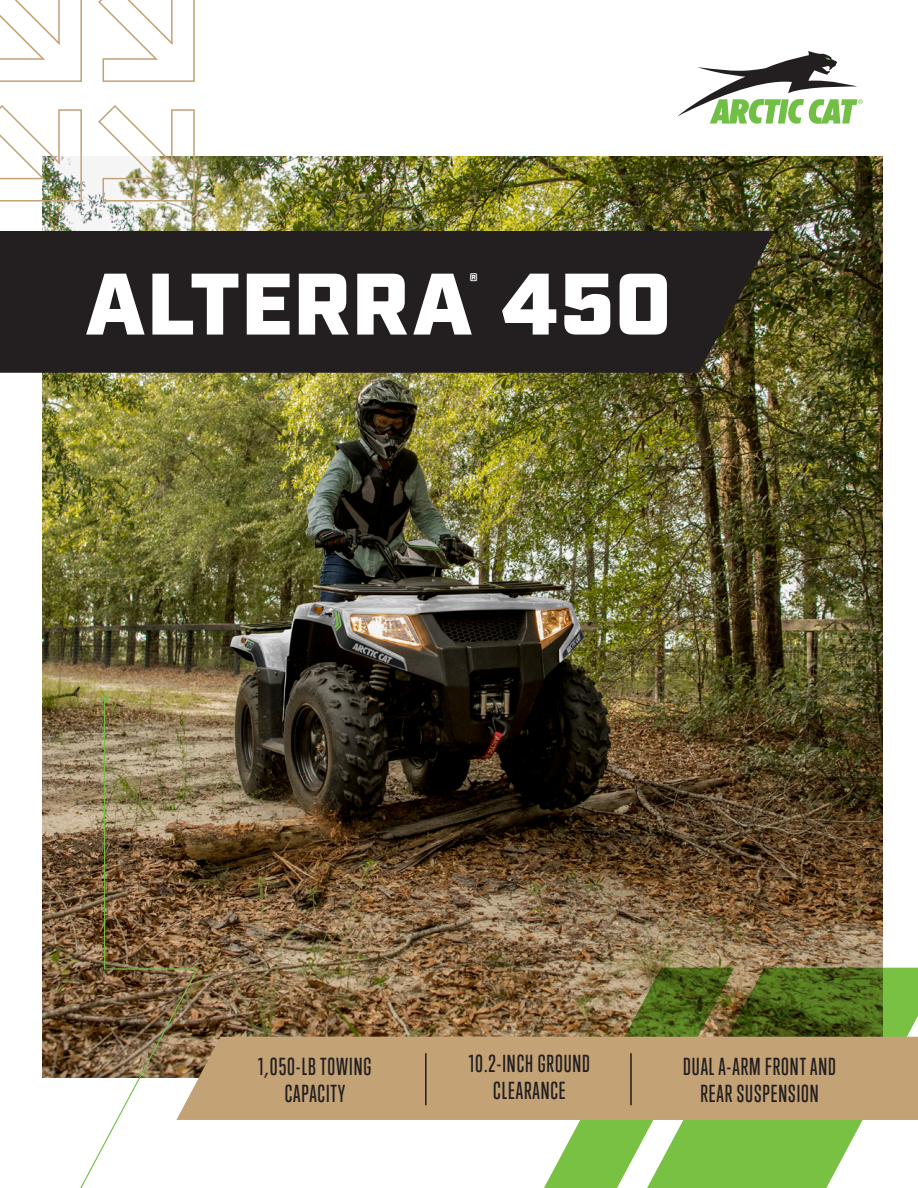
<style>
.page{position:relative;width:918px;height:1188px;background:#fff}
.page>*{position:absolute;margin:0;border:0;box-sizing:border-box;transform-origin:0 0}
.t1{font:900 87px "Industry";letter-spacing:.015em;color:#fff}
.t2{font:500 22.5px/27px "Trump Soft Pro";letter-spacing:.04em;color:#231f20;text-align:center}
.t3{font:900 21px "Industry";color:#fff}
</style>
<div class="page">
<img style="left:42px;top:157px;width:840px;height:920px">
<svg style="left:734px;top:968px;width:184px;height:220px"></svg>
<img style="left:537px;top:968px;width:197px;height:220px">
<div style="left:0;top:231px;width:774px;height:142px;background:#231f20"></div>
<div style="left:199px;top:1037px;width:719px;height:83px;background:#c3a276"></div>
<img style="left:47px;top:695px;width:152px;height:493px">
<svg style="left:100px;top:696px;width:9px;height:5px"></svg>
<svg style="left:0;top:105px;width:83px;height:97px"></svg>
<svg style="left:97px;top:105px;width:99px;height:97px"></svg>
<svg style="left:0;top:0;width:82px;height:82px"></svg>
<svg style="left:98px;top:0;width:97px;height:82px"></svg>
<svg style="left:677px;top:51px;width:186px;height:73px"></svg>
<hr style="left:630px;top:1053px;width:2px;height:52px;background:#231f20">
<hr style="left:425px;top:1053px;width:2px;height:52px;background:#231f20">
<p class="t3" style="left:469px;top:268px;width:10px">®</p>
<p class="t1" style="left:86px;top:252px;width:587px">ALTERRA 450</p>
<p class="t2" style="left:258px;top:1054px;width:115px">1,050-LB TOWING<br>CAPACITY</p>
<p class="t2" style="left:469px;top:1051px;width:123px">10.2-INCH GROUND</p>
<p class="t2" style="left:493px;top:1078px;width:74px">CLEARANCE</p>
<p class="t2" style="left:683px;top:1054px;width:154px">DUAL A-ARM FRONT AND<br>REAR SUSPENSION</p>
</div>
